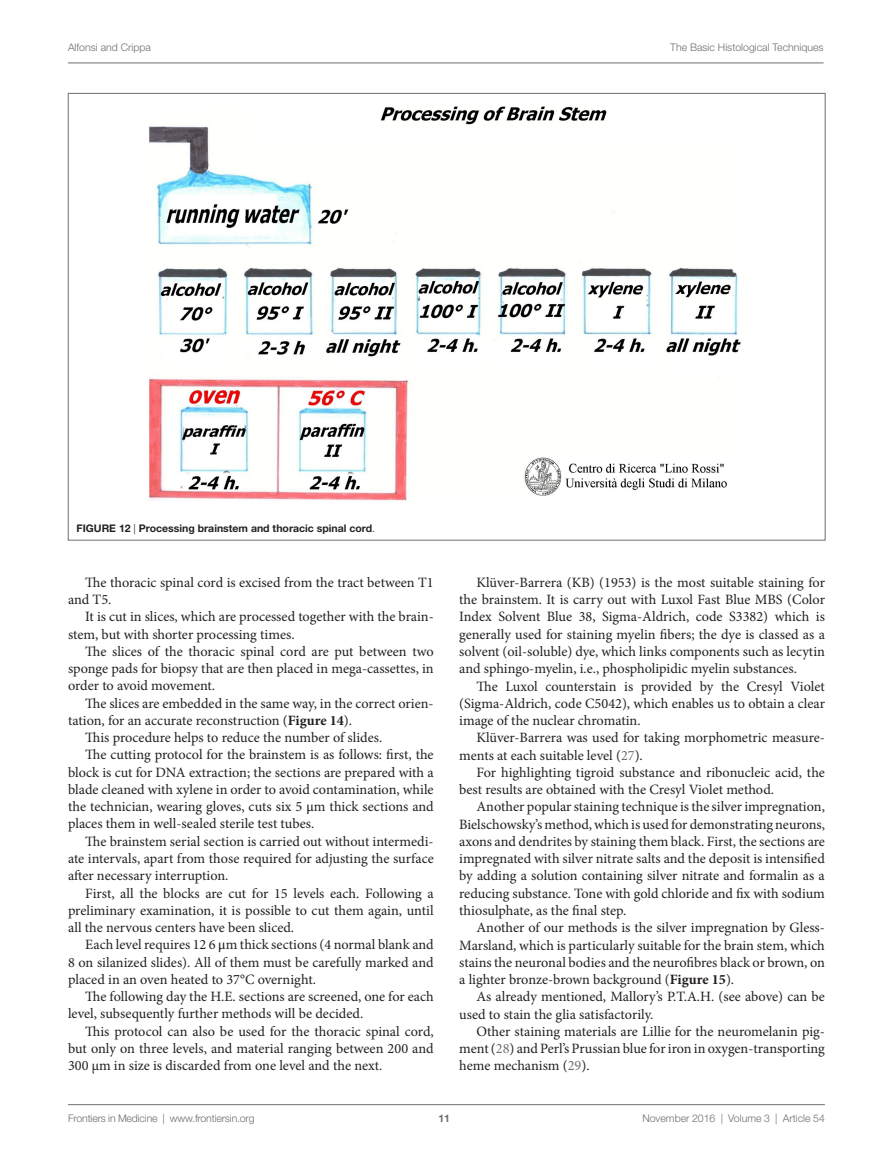
<style>
.page{position:relative;width:893px;height:1170px;background:#fff}
.page>*{position:absolute;margin:0;border:0;box-sizing:border-box;transform-origin:0 0}
.t1{font:14.25px/17.2px "Minion Pro";color:#231f20;text-align:justify}
.t2{font:300 10.5px "Helvetica Neue LT Std";color:#6c6d70}
.t3{font:700 10.5px "Helvetica Neue LT Std";color:#231f20}
.t4{font:700 10.5px "Helvetica Neue LT Std";color:#6c6d70}
.s1{font-weight:300}
.s2{font-weight:700}
.s3{font-family:"STIX General"}
.s4{color:#6c6d70}
</style>
<div class="page">
<hr style="left:68px;top:1104px;width:757px;height:1px;background:#6c6d70">
<hr style="left:68px;top:63px;width:755px;height:1px;background:#6c6d70">
<img style="left:149px;top:106px;width:592px;height:395px">
<p class="t2" style="left:68px;top:41px;width:84px">Alfonsi and Crippa</p>
<p class="t2" style="left:670px;top:41px;width:155px">The Basic Histological Techniques</p>
<p class="t3" style="left:77px;top:521px;width:300px">FIGURE 12 <span class="s1">|</span> Processing brainstem and thoracic spinal cord<span class="s1">.</span></p>
<p class="t1" style="left:68px;top:573px;width:367px;text-indent:17px">The thoracic spinal cord is excised from the tract between T1 and T5.</p>
<p class="t1" style="left:68px;top:608px;width:367px;text-indent:17px">It is cut in slices, which are processed together with the brain&shy;stem, but with shorter processing times.</p>
<p class="t1" style="left:68px;top:642px;width:367px;text-indent:17px">The slices of the thoracic spinal cord are put between two sponge pads for biopsy that are then placed in mega-cassettes, in order to avoid movement.</p>
<p class="t1" style="left:85px;top:694px;width:350px">The slices are embedded in the same way, in the correct orien-</p>
<p class="t1" style="left:68px;top:711px;width:286px">tation, for an accurate reconstruction (<span class="s2">Figure 14</span>).</p>
<p class="t1" style="left:85px;top:729px;width:298px">This procedure helps to reduce the number of slides.</p>
<p class="t1" style="left:85px;top:746px;width:350px">The cutting protocol for the brainstem is as follows: first, the</p>
<p class="t1" style="left:68px;top:763px;width:367px">block is cut for DNA extraction; the sections are prepared with a</p>
<p class="t1" style="left:68px;top:780px;width:367px">blade cleaned with xylene in order to avoid contamination, while</p>
<p class="t1" style="left:68px;top:798px;width:367px">the technician, wearing gloves, cuts six 5 <span class="s3">μ</span>m thick sections and</p>
<p class="t1" style="left:68px;top:815px;width:248px">places them in well-sealed sterile test tubes.</p>
<p class="t1" style="left:85px;top:832px;width:350px">The brainstem serial section is carried out without intermedi-</p>
<p class="t1" style="left:68px;top:849px;width:367px">ate intervals, apart from those required for adjusting the surface</p>
<p class="t1" style="left:68px;top:867px;width:162px">after necessary interruption.</p>
<p class="t1" style="left:85px;top:884px;width:350px">First, all the blocks are cut for 15 levels each. Following a</p>
<p class="t1" style="left:68px;top:901px;width:367px">preliminary examination, it is possible to cut them again, until</p>
<p class="t1" style="left:68px;top:918px;width:228px">all the nervous centers have been sliced.</p>
<p class="t1" style="left:85px;top:936px;width:350px">Each level requires 12 6 <span class="s3">μ</span>m thick sections (4 normal blank and</p>
<p class="t1" style="left:68px;top:953px;width:367px">8 on silanized slides). All of them must be carefully marked and</p>
<p class="t1" style="left:68px;top:970px;width:249px">placed in an oven heated to 37°C overnight.</p>
<p class="t1" style="left:85px;top:987px;width:350px">The following day the H.E. sections are screened, one for each</p>
<p class="t1" style="left:68px;top:1005px;width:297px">level, subsequently further methods will be decided.</p>
<p class="t1" style="left:85px;top:1022px;width:350px">This protocol can also be used for the thoracic spinal cord,</p>
<p class="t1" style="left:68px;top:1039px;width:367px">but only on three levels, and material ranging between 200 and</p>
<p class="t1" style="left:68px;top:1056px;width:316px">300 µm in size is discarded from one level and the next.</p>
<p class="t1" style="left:459px;top:573px;width:367px;text-indent:17px">Klüver-Barrera (KB) (1953) is the most suitable staining for the brainstem. It is carry out with Luxol Fast Blue MBS (Color Index Solvent Blue 38, Sigma-Aldrich, code S3382) which is generally used for staining myelin fibers; the dye is classed as a solvent (oil-soluble) dye, which links components such as lecytin and sphingo-myelin, i.e., phospholipidic myelin substances.</p>
<p class="t1" style="left:459px;top:677px;width:367px;text-indent:17px">The Luxol counterstain is provided by the Cresyl Violet (Sigma-Aldrich, code C5042), which enables us to obtain a clear image of the nuclear chromatin.</p>
<p class="t1" style="left:459px;top:729px;width:367px;text-indent:17px">Klüver-Barrera was used for taking morphometric measure&shy;ments at each suitable level (<span class="s4">27</span>).</p>
<p class="t1" style="left:459px;top:763px;width:367px;text-indent:17px">For highlighting tigroid substance and ribonucleic acid, the best results are obtained with the Cresyl Violet method.</p>
<p class="t1" style="left:459px;top:798px;width:367px;text-indent:17px">Another popular staining technique is the silver impregnation, Bielschowsky’s method, which is used for demonstrating neurons, axons and dendrites by staining them black. First, the sections are impregnated with silver nitrate salts and the deposit is intensified by adding a solution containing silver nitrate and formalin as a reducing substance. Tone with gold chloride and fix with sodium thiosulphate, as the final step.</p>
<p class="t1" style="left:459px;top:919px;width:367px;text-indent:17px">Another of our methods is the silver impregnation by Gless-Marsland, which is particularly suitable for the brain stem, which stains the neuronal bodies and the neurofibres black or brown, on a lighter bronze-brown background (<span class="s2">Figure 15</span>).</p>
<p class="t1" style="left:459px;top:988px;width:367px;text-indent:17px">As already mentioned, Mallory’s P.T.A.H. (see above) can be used to stain the glia satisfactorily.</p>
<p class="t1" style="left:459px;top:1022px;width:367px;text-indent:17px">Other staining materials are Lillie for the neuromelanin pig&shy;ment (<span class="s4">28</span>) and Perl’s Prussian blue for iron in oxygen-transporting heme mechanism (<span class="s4">29</span>).</p>
<p class="t2" style="left:68px;top:1111px;width:188px">Frontiers in Medicine | www.frontiersin.org</p>
<p class="t2" style="left:642px;top:1111px;width:184px">November 2016 | Volume 3 | Article 54</p>
<p class="t4" style="left:439px;top:1111px;width:13px">11</p>
</div>
